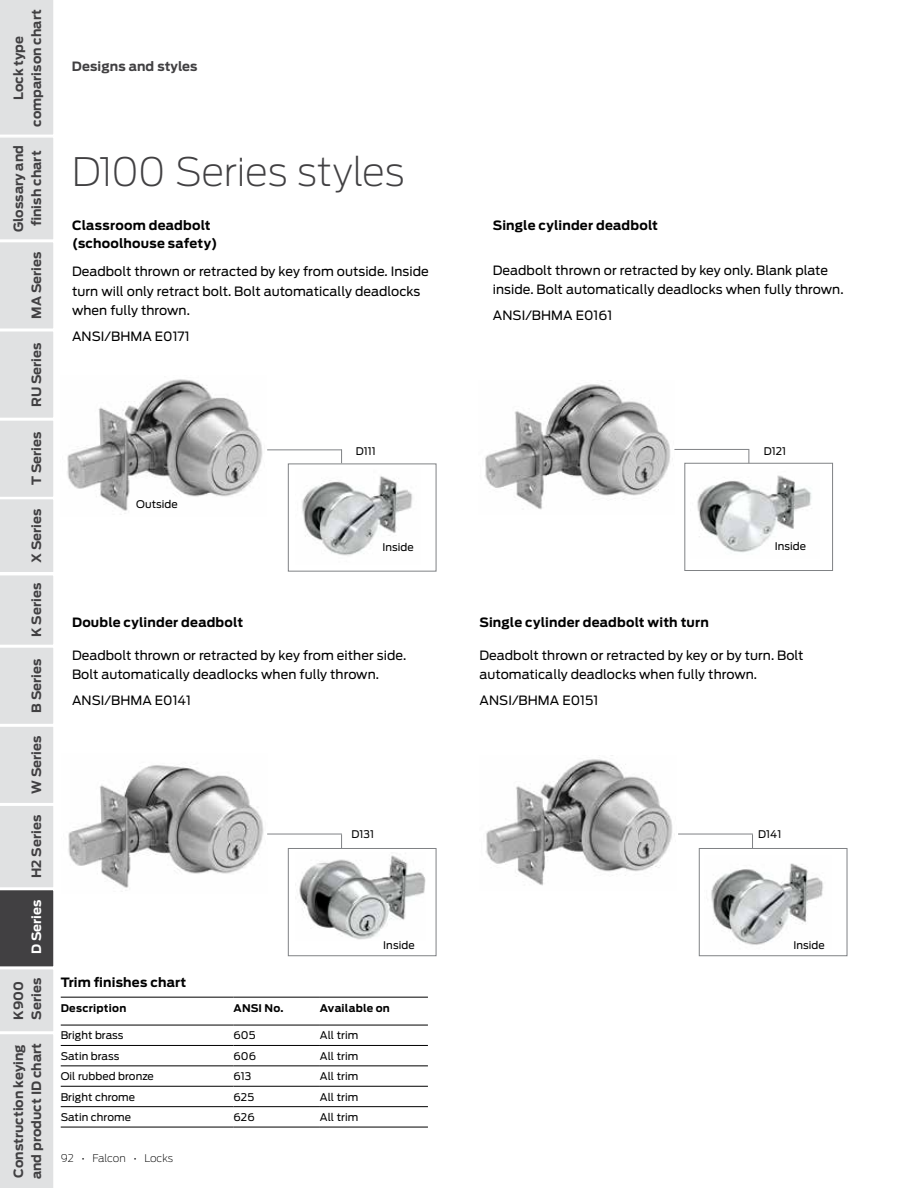
<style>
.page{position:relative;width:918px;height:1188px;background:#fff}
.page>*{position:absolute;margin:0;border:0;box-sizing:border-box;transform-origin:0 0}
.t1{font:200 39px "Antenna";letter-spacing:-.01em;color:#414042}
.t2{font:12.75px/19.5px "Antenna";letter-spacing:.005em;color:#000}
.t3{font:700 12.75px/18px "Antenna";letter-spacing:.005em;color:#414042;text-align:center}
.t4{font:700 12.75px/18px "Antenna";letter-spacing:.015em;color:#000}
.t5{font:700 12.75px "Antenna";letter-spacing:.005em;color:#fff}
.t6{font:10.5px "Antenna";letter-spacing:.005em;color:#000}
.t7{font:700 10.5px "Antenna";letter-spacing:.02em;color:#000}
.t8{font:200 10.5px "Antenna";letter-spacing:-.015em;color:#000}
</style>
<div class="page">
<img style="left:486px;top:759px;width:187px;height:127px">
<img style="left:68px;top:765px;width:196px;height:123px">
<img style="left:485px;top:380px;width:186px;height:130px">
<img style="left:67px;top:379px;width:196px;height:132px">
<div style="left:288px;top:464px;width:148px;height:108px;border:1px solid #808285"></div>
<div style="left:288px;top:848px;width:148px;height:108px;border:1px solid #808285"></div>
<div style="left:699px;top:848px;width:148px;height:108px;border:1px solid #808285"></div>
<div style="left:684px;top:463px;width:149px;height:108px;border:1px solid #808285"></div>
<hr style="left:267px;top:449px;width:75px;height:1px;background:#808285">
<hr style="left:267px;top:834px;width:75px;height:1px;background:#808285">
<hr style="left:678px;top:834px;width:75px;height:1px;background:#808285">
<hr style="left:674px;top:449px;width:75px;height:1px;background:#808285">
<svg style="left:341px;top:449px;width:1px;height:14px"></svg>
<svg style="left:341px;top:834px;width:1px;height:14px"></svg>
<svg style="left:752px;top:834px;width:1px;height:14px"></svg>
<svg style="left:748px;top:450px;width:1px;height:13px"></svg>
<img style="left:302px;top:476px;width:111px;height:80px">
<img style="left:711px;top:863px;width:112px;height:82px">
<img style="left:697px;top:475px;width:115px;height:78px">
<img style="left:295px;top:855px;width:131px;height:85px">
<hr style="left:61px;top:1025px;width:173px;height:1px;background:#000">
<hr style="left:234px;top:1025px;width:86px;height:1px;background:#000">
<hr style="left:320px;top:1025px;width:108px;height:1px;background:#000">
<hr style="left:61px;top:1045px;width:173px;height:1px;background:#000">
<hr style="left:234px;top:1045px;width:86px;height:1px;background:#000">
<hr style="left:320px;top:1045px;width:108px;height:1px;background:#000">
<hr style="left:61px;top:1066px;width:173px;height:1px;background:#000">
<hr style="left:234px;top:1066px;width:86px;height:1px;background:#000">
<hr style="left:320px;top:1066px;width:108px;height:1px;background:#000">
<hr style="left:61px;top:1086px;width:173px;height:1px;background:#000">
<hr style="left:234px;top:1086px;width:86px;height:1px;background:#000">
<hr style="left:320px;top:1086px;width:108px;height:1px;background:#000">
<hr style="left:61px;top:1106px;width:173px;height:1px;background:#000">
<hr style="left:234px;top:1106px;width:86px;height:1px;background:#000">
<hr style="left:320px;top:1106px;width:108px;height:1px;background:#000">
<hr style="left:61px;top:1127px;width:173px;height:1px;background:#000">
<hr style="left:234px;top:1127px;width:86px;height:1px;background:#000">
<hr style="left:320px;top:1127px;width:108px;height:1px;background:#000">
<hr style="left:61px;top:997px;width:173px;height:1px;background:#000">
<hr style="left:234px;top:997px;width:86px;height:1px;background:#000">
<hr style="left:320px;top:997px;width:108px;height:1px;background:#000">
<svg style="left:0;top:0;width:54px;height:1188px"></svg>
<p class="t3" style="left:10px;top:127px;width:119px;rotate:-90deg">Lock type comparison chart</p>
<p class="t3" style="left:10px;top:232px;width:88px;rotate:-90deg">Glossary and finish chart</p>
<p class="t3" style="left:28px;top:319px;width:69px;rotate:-90deg">MA Series</p>
<p class="t3" style="left:28px;top:407px;width:66px;rotate:-90deg">RU Series</p>
<p class="t3" style="left:28px;top:485px;width:55px;rotate:-90deg">T Series</p>
<p class="t3" style="left:28px;top:563px;width:56px;rotate:-90deg">X Series</p>
<p class="t3" style="left:28px;top:637px;width:56px;rotate:-90deg">K Series</p>
<p class="t3" style="left:28px;top:713px;width:56px;rotate:-90deg">B Series</p>
<p class="t3" style="left:28px;top:794px;width:60px;rotate:-90deg">W Series</p>
<p class="t3" style="left:28px;top:878px;width:65px;rotate:-90deg">H2 Series</p>
<p class="t5" style="left:28px;top:954px;width:56px;rotate:-90deg">D Series</p>
<p class="t3" style="left:10px;top:1020px;width:43px;text-align:left;rotate:-90deg">K900<br>Series</p>
<p class="t3" style="left:10px;top:1179px;width:138px;text-align:left;rotate:-90deg">Construction keying and product ID chart</p>
<p class="t3" style="left:72px;top:57px;width:127px">Designs and styles</p>
<h1 class="t1" style="left:72px;top:147px;width:334px">D100 Series styles</h1>
<p class="t4" style="left:72px;top:216px;width:147px">Classroom deadbolt (schoolhouse safety)</p>
<p class="t2" style="left:72px;top:262px;width:358px">Deadbolt thrown or retracted by key from outside. Inside turn will only retract bolt. Bolt automatically deadlocks when fully thrown.</p>
<p class="t2" style="left:72px;top:326px;width:119px">ANSI/BHMA E0171</p>
<p class="t6" style="left:136px;top:498px;width:43px">Outside</p>
<p class="t6" style="left:356px;top:444px;width:22px">D111</p>
<p class="t6" style="left:382px;top:540px;width:33px">Inside</p>
<p class="t4" style="left:72px;top:613px;width:173px">Double cylinder deadbolt</p>
<p class="t2" style="left:72px;top:645px;width:336px">Deadbolt thrown or retracted by key from either side.<br>Bolt automatically deadlocks when fully thrown.</p>
<p class="t2" style="left:72px;top:690px;width:121px">ANSI/BHMA E0141</p>
<p class="t4" style="left:493px;top:216px;width:167px">Single cylinder deadbolt</p>
<p class="t2" style="left:493px;top:260px;width:352px">Deadbolt thrown or retracted by key only. Blank plate inside. Bolt automatically deadlocks when fully thrown.</p>
<p class="t2" style="left:493px;top:305px;width:121px">ANSI/BHMA E0161</p>
<p class="t6" style="left:764px;top:444px;width:24px">D121</p>
<p class="t6" style="left:775px;top:539px;width:33px">Inside</p>
<p class="t4" style="left:480px;top:613px;width:231px">Single cylinder deadbolt with turn</p>
<p class="t2" style="left:480px;top:645px;width:326px">Deadbolt thrown or retracted by key or by turn. Bolt automatically deadlocks when fully thrown.</p>
<p class="t2" style="left:480px;top:690px;width:120px">ANSI/BHMA E0151</p>
<p class="t6" style="left:351px;top:827px;width:24px">D131</p>
<p class="t6" style="left:758px;top:827px;width:25px">D141</p>
<p class="t6" style="left:383px;top:938px;width:33px">Inside</p>
<p class="t4" style="left:61px;top:974px;width:127px">Trim finishes chart</p>
<p class="t7" style="left:61px;top:1000px;width:67px">Description</p>
<p class="t7" style="left:234px;top:1000px;width:52px">ANSI No.</p>
<p class="t7" style="left:320px;top:1000px;width:71px">Available on</p>
<p class="t6" style="left:61px;top:1029px;width:64px">Bright brass</p>
<p class="t6" style="left:234px;top:1029px;width:23px">605</p>
<p class="t6" style="left:320px;top:1029px;width:40px">All trim</p>
<p class="t6" style="left:61px;top:1049px;width:60px">Satin brass</p>
<p class="t6" style="left:234px;top:1049px;width:24px">606</p>
<p class="t6" style="left:320px;top:1049px;width:40px">All trim</p>
<p class="t6" style="left:61px;top:1069px;width:95px">Oil rubbed bronze</p>
<p class="t6" style="left:234px;top:1069px;width:19px">613</p>
<p class="t6" style="left:320px;top:1069px;width:40px">All trim</p>
<p class="t6" style="left:61px;top:1090px;width:76px">Bright chrome</p>
<p class="t6" style="left:234px;top:1090px;width:22px">625</p>
<p class="t6" style="left:320px;top:1090px;width:40px">All trim</p>
<p class="t6" style="left:61px;top:1110px;width:72px">Satin chrome</p>
<p class="t6" style="left:234px;top:1110px;width:23px">626</p>
<p class="t6" style="left:320px;top:1110px;width:40px">All trim</p>
<p class="t8" style="left:61px;top:1151px;width:114px">92 • Falcon • Locks</p>
<p class="t6" style="left:793px;top:938px;width:33px">Inside</p>
</div>
